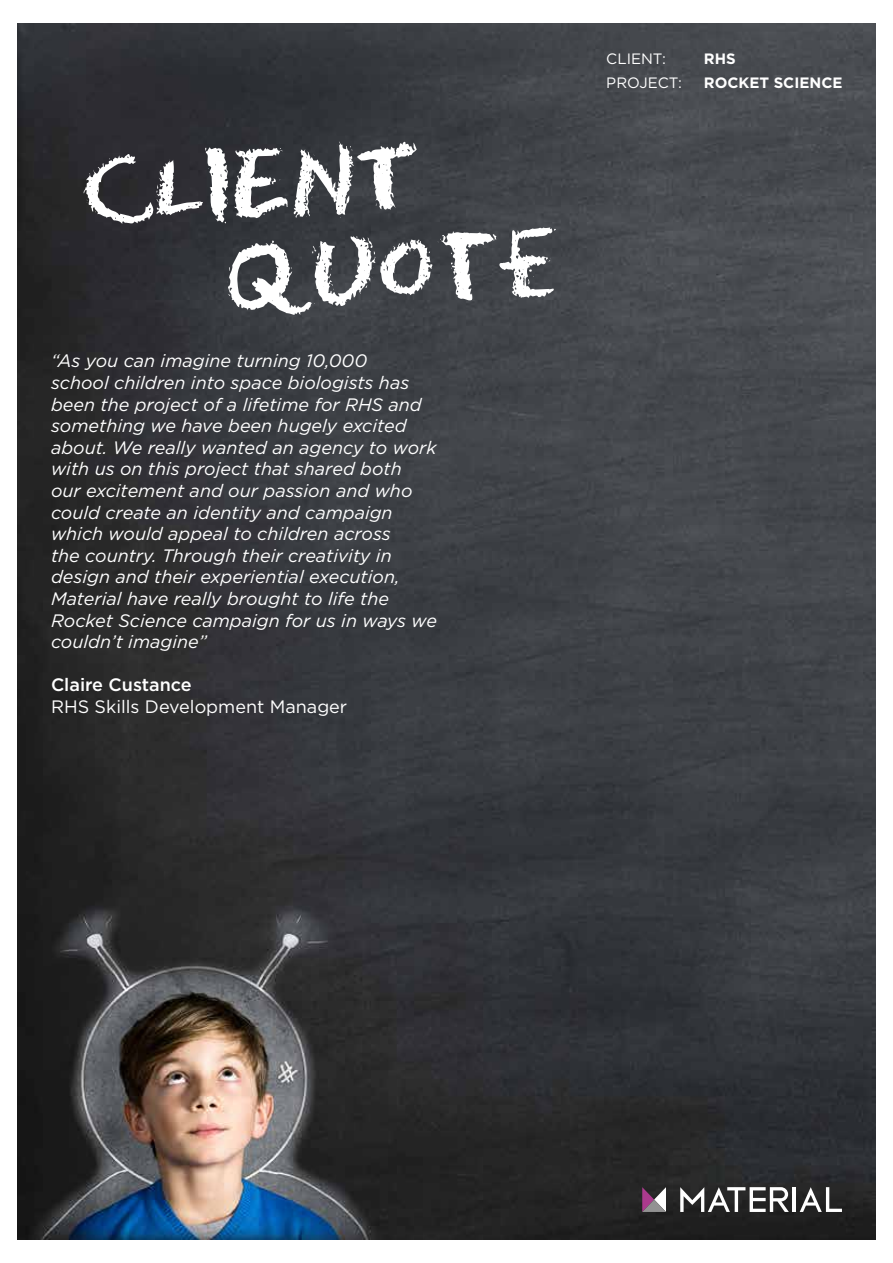
<style>
.page{position:relative;width:893px;height:1263px;background:#fff}
.page>*{position:absolute;margin:0;border:0;box-sizing:border-box;transform-origin:0 0}
.t1{font:87px/90.2px "Eraser";color:#fff}
.t2{font:italic 18px/21.6px "Gotham";color:#fff}
.t3{font:18px "Gotham";color:#fff}
.t4{font:500 18px "Gotham";color:#fff}
.t5{font:700 15px "Gotham";color:#fff}
.t6{font:15px "Gotham";color:#fff}
</style>
<div class="page">
<img style="left:17px;top:24px;width:859px;height:1215px">
<hr style="left:792px;top:1187px;width:3px;height:25px;background:#fff">
<svg style="left:800px;top:1187px;width:42px;height:25px"></svg>
<svg style="left:680px;top:1187px;width:109px;height:25px"></svg>
<svg style="left:642px;top:1187px;width:24px;height:25px"></svg>
<h1 class="t1" style="left:222px;top:140px;width:334px;text-indent:-140px;rotate:-2deg">CLIENT<br>Quote</h1>
<p class="t2" style="left:51px;top:350px;width:388px">“As you can imagine turning 10,000<br>school children into space biologists has been the project of a lifetime for RHS and something we have been hugely excited about. We really wanted an agency to work with us on this project that shared both<br>our excitement and our passion and who could create an identity and campaign which would appeal to children across<br>the country. Through their creativity in design and their experiential execution, Material have really brought to life the Rocket Science campaign for us in ways we couldn’t imagine”</p>
<p class="t4" style="left:51px;top:675px;width:142px">Claire Custance</p>
<p class="t3" style="left:51px;top:697px;width:298px">RHS Skills Development Manager</p>
<p class="t6" style="left:606px;top:50px;width:61px">CLIENT:</p>
<p class="t5" style="left:704px;top:50px;width:33px">RHS</p>
<p class="t6" style="left:606px;top:74px;width:77px">PROJECT:</p>
<p class="t5" style="left:704px;top:74px;width:140px">ROCKET SCIENCE</p>
</div>
